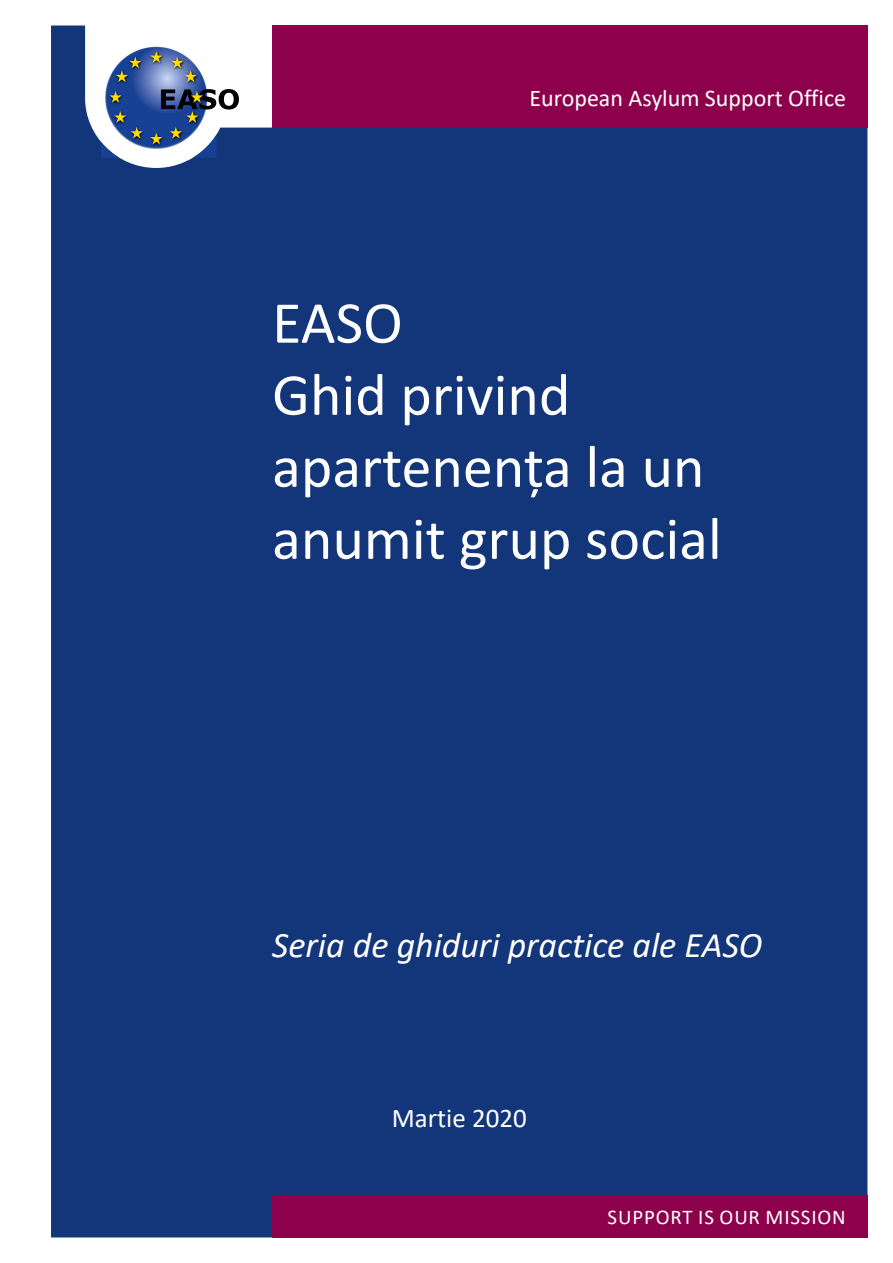
<style>
.page{position:relative;width:893px;height:1263px;background:#fff}
.page>*{position:absolute;margin:0;border:0;box-sizing:border-box;transform-origin:0 0}
.doc_title{font:60px/72px "Calibri";color:#fff}
.doc_subtitle{font:italic 36px "Calibri";color:#fff}
.doc_date{font:27px "Calibri";color:#fff}
.t1{font:24px "Calibri";color:#fff}
.t2{font:21px "Calibri";letter-spacing:.04em;color:#fff}
</style>
<div class="page">
<div style="left:51px;top:26px;width:816px;height:1211px;background:#13357a"></div>
<div style="left:272px;top:26px;width:595px;height:102px;background:#8d004c"></div>
<img style="left:101px;top:135px;width:115px;height:23px">
<img style="left:107px;top:48px;width:101px;height:101px">
<svg style="left:150px;top:51px;width:12px;height:12px"></svg>
<svg style="left:171px;top:57px;width:26px;height:25px"></svg>
<svg style="left:150px;top:89px;width:89px;height:55px"></svg>
<svg style="left:116px;top:57px;width:25px;height:25px"></svg>
<svg style="left:109px;top:91px;width:13px;height:12px"></svg>
<svg style="left:114px;top:111px;width:29px;height:28px"></svg>
<div style="left:272px;top:1195px;width:595px;height:42px;background:#8d004c"></div>
<p class="t1" style="left:529px;top:82px;width:318px">European Asylum Support Office</p>
<p class="doc_title" style="left:272px;top:285px;width:451px">EASO<br>Ghid privind apartenența la un anumit grup social</p>
<p class="doc_subtitle" style="left:272px;top:920px;width:492px">Seria de ghiduri practice ale EASO</p>
<p class="doc_date" style="left:392px;top:1099px;width:136px">Martie 2020</p>
<p class="t2" style="left:608px;top:1202px;width:240px">SUPPORT IS OUR MISSION</p>
</div>
